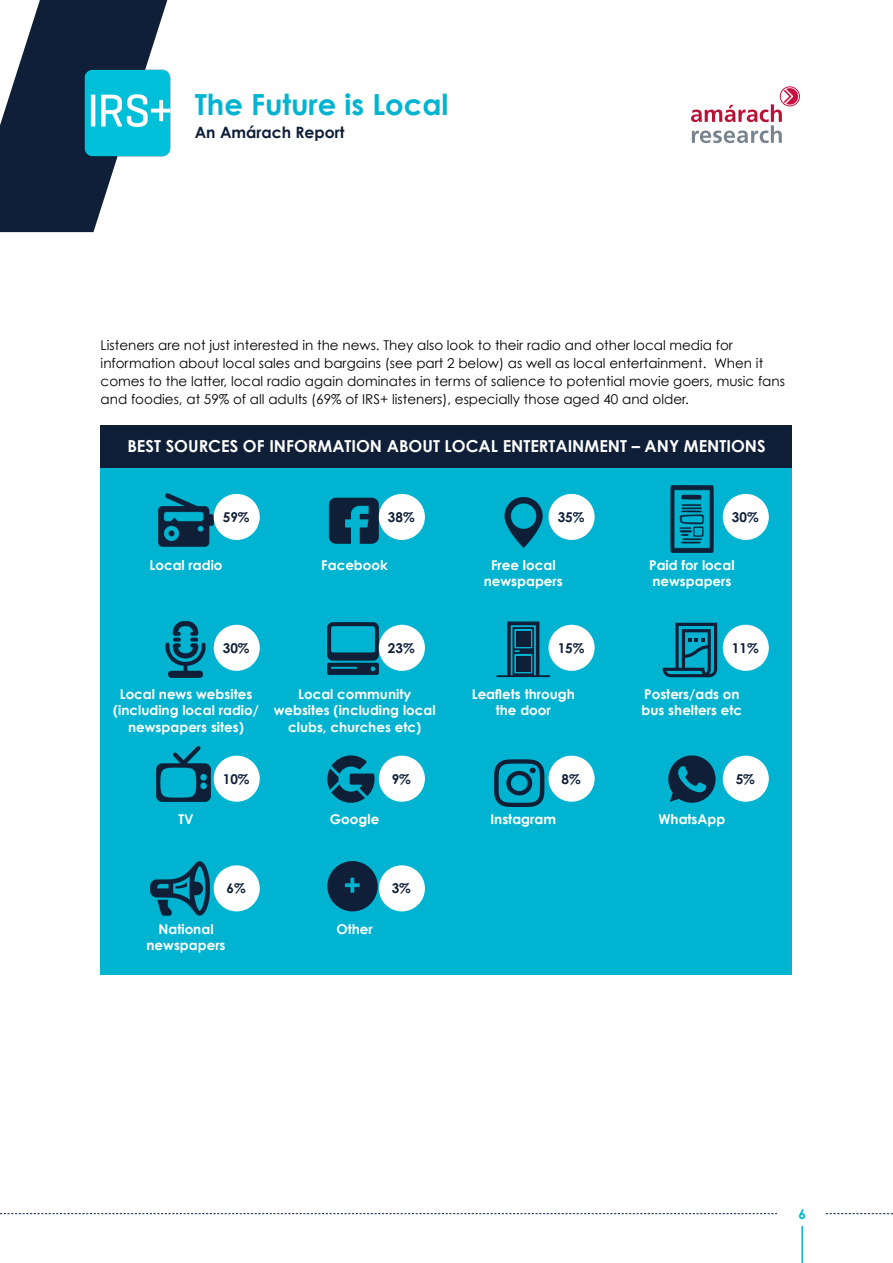
<style>
.page{position:relative;width:893px;height:1263px;background:#fff}
.page>*{position:absolute;margin:0;border:0;box-sizing:border-box;transform-origin:0 0}
.t1{font:700 30px "Century Gothic";color:#00b4d1}
.t2{font:700 29.1px "Century Gothic";color:#00b4d1}
.t3{font:700 16.5px "Century Gothic";color:#fff}
.t4{font:700 15.6px "Century Gothic";color:#0f1f38}
.t5{font:13.5px/18px "Century Gothic";color:#000}
.t6{font:700 13.5px/16.5px "Century Gothic";color:#fff;text-align:center}
.t7{font:700 13.5px "Century Gothic";color:#0f1f38}
.t8{font:700 13.5px "Century Gothic";color:#00b4d1}
</style>
<div class="page">
<hr style="left:801px;top:1226px;width:2px;height:37px;background:#00b4d1">
<svg style="left:0;top:0;width:168px;height:232px"></svg>
<div style="left:780px;top:86px;width:20px;height:20px;border:1px solid #c80f3f;border-radius:50%"></div>
<svg style="left:691px;top:88px;width:107px;height:55px"></svg>
<img style="left:81px;top:66px;width:90px;height:94px">
<svg style="left:0;top:1213px;width:777px;height:1px"></svg>
<svg style="left:826px;top:1213px;width:67px;height:1px"></svg>
<div style="left:101px;top:425px;width:691px;height:550px;background:#00b4d1"></div>
<div style="left:101px;top:425px;width:691px;height:43px;background:#0f1f38"></div>
<img style="left:158px;top:493px;width:56px;height:54px">
<img style="left:327px;top:623px;width:52px;height:51px">
<img style="left:670px;top:486px;width:55px;height:66px">
<img style="left:156px;top:747px;width:55px;height:54px">
<img style="left:504px;top:498px;width:45px;height:50px">
<img style="left:151px;top:861px;width:58px;height:55px">
<svg style="left:329px;top:498px;width:50px;height:46px"></svg>
<svg style="left:327px;top:755px;width:48px;height:48px"></svg>
<svg style="left:668px;top:755px;width:48px;height:48px"></svg>
<img style="left:165px;top:622px;width:41px;height:55px">
<svg style="left:494px;top:759px;width:50px;height:48px"></svg>
<div style="left:214px;top:494px;width:46px;height:46px;background:#fff;border-radius:50%"></div>
<div style="left:214px;top:625px;width:46px;height:46px;background:#fff;border-radius:50%"></div>
<div style="left:214px;top:756px;width:46px;height:46px;background:#fff;border-radius:50%"></div>
<div style="left:214px;top:865px;width:46px;height:46px;background:#fff;border-radius:50%"></div>
<div style="left:379px;top:494px;width:46px;height:46px;background:#fff;border-radius:50%"></div>
<div style="left:379px;top:625px;width:46px;height:46px;background:#fff;border-radius:50%"></div>
<div style="left:379px;top:756px;width:46px;height:46px;background:#fff;border-radius:50%"></div>
<div style="left:379px;top:865px;width:46px;height:46px;background:#fff;border-radius:50%"></div>
<div style="left:549px;top:494px;width:46px;height:46px;background:#fff;border-radius:50%"></div>
<div style="left:549px;top:625px;width:46px;height:46px;background:#fff;border-radius:50%"></div>
<div style="left:549px;top:756px;width:46px;height:46px;background:#fff;border-radius:50%"></div>
<div style="left:723px;top:494px;width:46px;height:46px;background:#fff;border-radius:50%"></div>
<div style="left:723px;top:625px;width:46px;height:46px;background:#fff;border-radius:50%"></div>
<div style="left:327px;top:861px;width:51px;height:50px;background:#0f1f38;border-radius:50%"></div>
<div style="left:723px;top:756px;width:46px;height:46px;background:#fff;border-radius:50%"></div>
<svg style="left:496px;top:621px;width:54px;height:56px"></svg>
<div style="left:516px;top:656px;width:14px;height:15px;background:#0f1f38"></div>
<div style="left:516px;top:631px;width:14px;height:15px;background:#0f1f38"></div>
<svg style="left:663px;top:623px;width:54px;height:54px"></svg>
<h2 class="t2" style="left:195px;top:87px;width:255px">The Future is Local</h2>
<p class="t4" style="left:195px;top:122px;width:151px">An Amárach Report</p>
<p class="t5" style="left:101px;top:336px;width:686px">Listeners are not just interested in the news. They also look to their radio and other local media for information about local sales and bargains (see part 2 below) as well as local entertainment. When it comes to the latter, local radio again dominates in terms of salience to potential movie goers, music fans and foodies, at 59% of all adults (69% of IRS+ listeners), especially those aged 40 and older.</p>
<p class="t3" style="left:127px;top:436px;width:640px">BEST SOURCES OF INFORMATION ABOUT LOCAL ENTERTAINMENT – ANY MENTIONS</p>
<p class="t7" style="left:223px;top:509px;width:28px">59%</p>
<p class="t7" style="left:388px;top:509px;width:28px">38%</p>
<p class="t7" style="left:558px;top:509px;width:28px">35%</p>
<p class="t7" style="left:732px;top:509px;width:28px">30%</p>
<p class="t6" style="left:149px;top:556px;width:75px">Local radio</p>
<p class="t6" style="left:321px;top:556px;width:68px">Facebook</p>
<p class="t6" style="left:484px;top:556px;width:81px">Free local newspapers</p>
<p class="t6" style="left:649px;top:556px;width:87px;text-align:left">Paid for local newspapers</p>
<p class="t7" style="left:223px;top:639px;width:28px">30%</p>
<p class="t7" style="left:388px;top:639px;width:28px">23%</p>
<p class="t7" style="left:558px;top:639px;width:28px">15%</p>
<p class="t7" style="left:732px;top:639px;width:28px">11%</p>
<p class="t6" style="left:113px;top:685px;width:148px">Local news websites (including local radio/ newspapers sites)</p>
<p class="t6" style="left:274px;top:685px;width:164px">Local community websites (including local clubs, churches etc)</p>
<p class="t6" style="left:472px;top:685px;width:105px">Leaflets through the door</p>
<p class="t6" style="left:642px;top:685px;width:102px;text-align:left">Posters/ads on bus shelters etc</p>
<p class="t7" style="left:223px;top:770px;width:28px">10%</p>
<p class="t7" style="left:392px;top:770px;width:21px">9%</p>
<p class="t7" style="left:561px;top:770px;width:21px">8%</p>
<p class="t7" style="left:736px;top:770px;width:21px">5%</p>
<p class="t6" style="left:178px;top:811px;width:17px">TV</p>
<p class="t6" style="left:330px;top:811px;width:51px">Google</p>
<p class="t6" style="left:490px;top:811px;width:67px">Instagram</p>
<p class="t6" style="left:658px;top:811px;width:68px">WhatsApp</p>
<p class="t7" style="left:227px;top:880px;width:21px">6%</p>
<h1 class="t1" style="left:343px;top:866px;width:19px">+</h1>
<p class="t7" style="left:392px;top:880px;width:21px">3%</p>
<p class="t6" style="left:146px;top:920px;width:81px">National newspapers</p>
<p class="t6" style="left:336px;top:920px;width:38px">Other</p>
<p class="t8" style="left:798px;top:1205px;width:9px">6</p>
</div>
